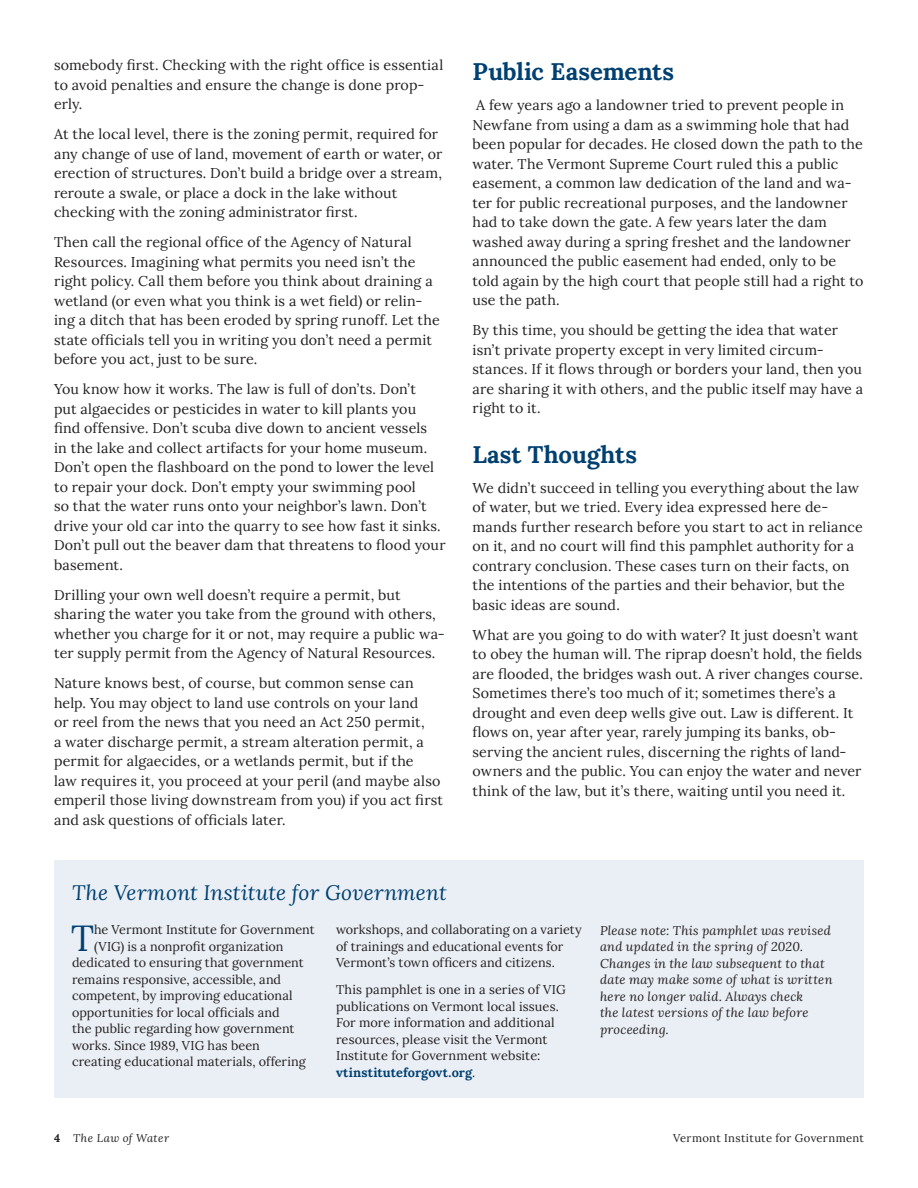
<style>
.page{position:relative;width:918px;height:1188px;background:#fff}
.page>*{position:absolute;margin:0;border:0;box-sizing:border-box;transform-origin:0 0}
.t1{font:36.3px "Lora";color:#004071}
.C_head__blue{font:700 24px "Lora";color:#004071}
.C_head__blue-2{font:italic 21px "Lora";letter-spacing:.015em;color:#004071}
.body_text{font:14.25px/19.5px "Lora";letter-spacing:.01em;color:#231f20}
.t2{font:12.75px/16.5px "Lora";letter-spacing:.005em;color:#231f20}
.t3{font:italic 12.75px/16.5px "Lora";letter-spacing:.02em;color:#231f20}
.t4{font:11.25px "Lora";letter-spacing:.025em;color:#231f20}
.t5{font:italic 11.25px "Lora";letter-spacing:.04em;color:#231f20}
.s1{font-weight:700;color:#004071}
.s2{font-weight:700;font-style:normal}
</style>
<div class="page">
<div style="left:54px;top:860px;width:810px;height:238px;background:#eaeff5"></div>
<p class="body_text" style="left:54px;top:55px;width:391px">somebody first. Checking with the right office is essential to avoid penalties and ensure the change is done prop&shy;erly.</p>
<p class="body_text" style="left:54px;top:124px;width:390px">At the local level, there is the zoning permit, required for any change of use of land, movement of earth or water, or erection of structures. Don’t build a bridge over a stream, reroute a swale, or place a dock in the lake without checking with the zoning administrator first.</p>
<p class="body_text" style="left:54px;top:232px;width:387px">Then call the regional office of the Agency of Natural Resources. Imagining what permits you need isn’t the right policy. Call them before you think about draining a wetland (or even what you think is a wet field) or relin&shy;ing a ditch that has been eroded by spring runoff. Let the state officials tell you in writing you don’t need a permit before you act, just to be sure.</p>
<p class="body_text" style="left:54px;top:379px;width:393px">You know how it works. The law is full of don’ts. Don’t<br>put algaecides or pesticides in water to kill plants you find offensive. Don’t scuba dive down to ancient vessels<br>in the lake and collect artifacts for your home museum.<br>Don’t open the flashboard on the pond to lower the level to repair your dock. Don’t empty your swimming pool<br>so that the water runs onto your neighbor’s lawn. Don’t drive your old car into the quarry to see how fast it sinks.<br>Don’t pull out the beaver dam that threatens to flood your basement.</p>
<p class="body_text" style="left:54px;top:584px;width:392px">Drilling your own well doesn’t require a permit, but sharing the water you take from the ground with others, whether you charge for it or not, may require a public wa&shy;ter supply permit from the Agency of Natural Resources.</p>
<p class="body_text" style="left:54px;top:673px;width:391px">Nature knows best, of course, but common sense can help. You may object to land use controls on your land<br>or reel from the news that you need an Act 250 permit,<br>a water discharge permit, a stream alteration permit, a permit for algaecides, or a wetlands permit, but if the<br>law requires it, you proceed at your peril (and maybe also emperil those living downstream from you) if you act first and ask questions of officials later.</p>
<p class="C_head__blue-2" style="left:72px;top:878px;width:376px">The Vermont Institute for Government</p>
<p class="C_head__blue" style="left:472px;top:54px;width:203px">Public Easements</p>
<p class="body_text" style="left:472px;top:95px;width:393px">A few years ago a landowner tried to prevent people in Newfane from using a dam as a swimming hole that had been popular for decades. He closed down the path to the water. The Vermont Supreme Court ruled this a public easement, a common law dedication of the land and wa&shy;ter for public recreational purposes, and the landowner had to take down the gate. A few years later the dam washed away during a spring freshet and the landowner announced the public easement had ended, only to be told again by the high court that people still had a right to use the path.</p>
<p class="body_text" style="left:472px;top:320px;width:392px">By this time, you should be getting the idea that water isn’t private property except in very limited circum&shy;stances. If it flows through or borders your land, then you are sharing it with others, and the public itself may have a right to it.</p>
<p class="C_head__blue" style="left:472px;top:436px;width:166px">Last Thoughts</p>
<p class="body_text" style="left:472px;top:477px;width:392px">We didn’t succeed in telling you everything about the law of water, but we tried. Every idea expressed here de&shy;mands further research before you start to act in reliance on it, and no court will find this pamphlet authority for a contrary conclusion. These cases turn on their facts, on the intentions of the parties and their behavior, but the basic ideas are sound.</p>
<p class="body_text" style="left:472px;top:624px;width:392px">What are you going to do with water? It just doesn’t want to obey the human will. The riprap doesn’t hold, the fields are flooded, the bridges wash out. A river changes course.<br>Sometimes there’s too much of it; sometimes there’s a drought and even deep wells give out. Law is different. It flows on, year after year, rarely jumping its banks, ob&shy;serving the ancient rules, discerning the rights of land&shy;owners and the public. You can enjoy the water and never think of the law, but it’s there, waiting until you need it.</p>
<p class="t1" style="left:71px;top:910px;width:25px">T</p>
<p class="t2" style="left:94px;top:921px;width:222px">he Vermont Institute for Government</p>
<p class="t2" style="left:94px;top:937px;width:191px">(VIG) is a nonprofit organization</p>
<p class="t2" style="left:72px;top:954px;width:233px">dedicated to ensuring that government</p>
<p class="t2" style="left:72px;top:970px;width:211px">remains responsive, accessible, and</p>
<p class="t2" style="left:72px;top:987px;width:222px">competent, by improving educational</p>
<p class="t2" style="left:72px;top:1003px;width:209px">opportunities for local officials and</p>
<p class="t2" style="left:72px;top:1020px;width:224px">the public regarding how government</p>
<p class="t2" style="left:72px;top:1036px;width:189px">works. Since 1989, VIG has been</p>
<p class="t2" style="left:72px;top:1053px;width:235px">creating educational materials, offering</p>
<p class="t2" style="left:336px;top:921px;width:247px">workshops, and collaborating on a variety of trainings and educational events for<br>Vermont’s town officers and citizens.</p>
<p class="t2" style="left:336px;top:981px;width:231px">This pamphlet is one in a series of VIG publications on Vermont local issues.<br>For more information and additional resources, please visit the Vermont Institute for Government website: <span class="s1">vtinstituteforgovt.org</span>.</p>
<p class="t3" style="left:600px;top:922px;width:234px">Please note: This pamphlet was revised and updated in the spring of 2020.<br>Changes in the law subsequent to that date may make some of what is written here no longer valid. Always check<br>the latest versions of the law before proceeding.</p>
<p class="t5" style="left:54px;top:1130px;width:117px"><span class="s2">4</span> The Law of Water</p>
<p class="t4" style="left:673px;top:1129px;width:192px">Vermont Institute for Government</p>
</div>
